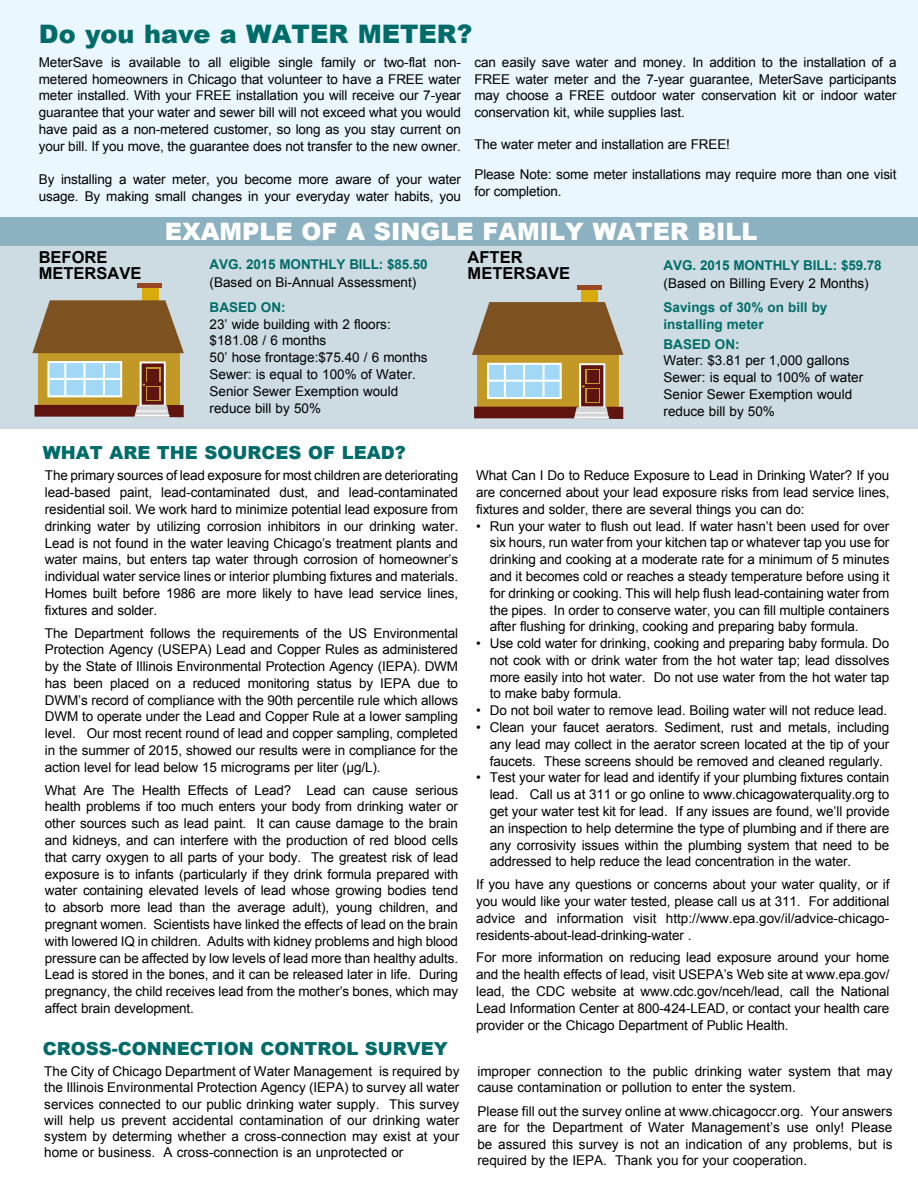
<style>
.page{position:relative;width:918px;height:1188px;background:#fff}
.page>*{position:absolute;margin:0;border:0;box-sizing:border-box;transform-origin:0 0}
.t1{font:900 25.5px "Arial";color:#006c69}
.t2{font:900 24px "Arial";color:#fff}
.t3{font:900 18px "Arial";color:#006c69}
.t4{font:700 16.5px/16.5px "Arial";color:#000}
.t5{font:13.5px/16.8px "Arial";letter-spacing:-.01em;color:#000;text-align:justify}
.t6{font:700 13.5px/16.8px "Arial";color:#006c69}
</style>
<div class="page">
<div style="left:0;top:0;width:918px;height:255px;background:#eaf7ff"></div>
<div style="left:0;top:242px;width:918px;height:187px;background:#cddbe2"></div>
<div style="left:0;top:218px;width:918px;height:28px;background:#8cb2c2"></div>
<div style="left:38px;top:342px;width:142px;height:63px;background:#c29926"></div>
<div style="left:142px;top:288px;width:17px;height:12px;background:#d8aa0b"></div>
<div style="left:138px;top:283px;width:24px;height:5px;background:#994722"></div>
<svg style="left:32px;top:300px;width:152px;height:53px;background:#88653b"></svg>
<div style="left:38px;top:341px;width:142px;height:6px;background:#7d5220"></div>
<svg style="left:35px;top:361px;width:149px;height:57px"></svg>
<hr style="left:64px;top:362px;width:2px;height:33px;background:#fff">
<hr style="left:83px;top:362px;width:3px;height:33px;background:#fff">
<hr style="left:103px;top:362px;width:2px;height:33px;background:#fff">
<hr style="left:49px;top:378px;width:73px;height:2px;background:#fff">
<div style="left:478px;top:344px;width:141px;height:63px;background:#c29926"></div>
<div style="left:581px;top:290px;width:17px;height:12px;background:#d8aa0b"></div>
<div style="left:577px;top:285px;width:25px;height:5px;background:#994722"></div>
<svg style="left:472px;top:302px;width:151px;height:53px;background:#876439"></svg>
<div style="left:477px;top:343px;width:143px;height:6px;background:#7d5220"></div>
<svg style="left:474px;top:362px;width:149px;height:58px"></svg>
<hr style="left:504px;top:364px;width:2px;height:33px;background:#fff">
<hr style="left:523px;top:364px;width:2px;height:33px;background:#fff">
<hr style="left:542px;top:364px;width:3px;height:33px;background:#fff">
<hr style="left:489px;top:380px;width:72px;height:2px;background:#fff">
<h1 class="t1" style="left:39px;top:15px;width:435px">Do you have a WATER METER?</h1>
<p class="t5" style="left:39px;top:54px;width:424px">MeterSave is available to all eligible single family or two-flat non&shy;metered homeowners in Chicago that volunteer to have a FREE water meter installed. With your FREE installation you will receive our 7-year guarantee that your water and sewer bill will not exceed what you would have paid as a non-metered customer, so long as you stay current on your bill. If you move, the guarantee does not transfer to the new owner.</p>
<p class="t5" style="left:39px;top:171px;width:424px">By installing a water meter, you become more aware of your water usage. By making small changes in your everyday water habits, you</p>
<p class="t5" style="left:474px;top:54px;width:424px">can easily save water and money. In addition to the installation of a FREE water meter and the 7-year guarantee, MeterSave participants may choose a FREE outdoor water conservation kit or indoor water conservation kit, while supplies last.</p>
<p class="t5" style="left:474px;top:136px;width:257px">The water meter and installation are FREE!</p>
<p class="t5" style="left:474px;top:166px;width:424px">Please Note: some meter installations may require more than one visit for completion.</p>
<h2 class="t2" style="left:165px;top:214px;width:594px">EXAMPLE OF A SINGLE FAMILY WATER BILL</h2>
<p class="t4" style="left:39px;top:249px;width:104px">BEFORE<br>METERSAVE</p>
<p class="t4" style="left:468px;top:249px;width:104px">AFTER<br>METERSAVE</p>
<p class="t6" style="left:664px;top:257px;width:220px">AVG. 2015 MONTHLY BILL: $59.78</p>
<p class="t5" style="left:664px;top:275px;width:207px">(Based on Billing Every 2 Months)</p>
<p class="t6" style="left:664px;top:299px;width:165px">Savings of 30% on bill by installing meter</p>
<p class="t6" style="left:664px;top:336px;width:78px">BASED ON:</p>
<p class="t5" style="left:664px;top:352px;width:201px;text-align:left">Water: $3.81 per 1,000 gallons<br>Sewer: is equal to 100% of water<br>Senior Sewer Exemption would reduce bill by 50%</p>
<p class="t6" style="left:210px;top:257px;width:220px">AVG. 2015 MONTHLY BILL: $85.50</p>
<p class="t5" style="left:210px;top:274px;width:208px">(Based on Bi-Annual Assessment)</p>
<p class="t6" style="left:210px;top:299px;width:78px">BASED ON:</p>
<p class="t5" style="left:210px;top:316px;width:220px;text-align:left">23’ wide building with 2 floors: $181.08 / 6 months<br>50’ hose frontage:$75.40 / 6 months<br>Sewer: is equal to 100% of Water.<br>Senior Sewer Exemption would reduce bill by 50%</p>
<h3 class="t3" style="left:43px;top:439px;width:364px">WHAT ARE THE SOURCES OF LEAD?</h3>
<p class="t5" style="left:45px;top:467px;width:415px">The primary sources of lead exposure for most children are deteriorating lead-based paint, lead-contaminated dust, and lead-contaminated residential soil. We work hard to minimize potential lead exposure from drinking water by utilizing corrosion inhibitors in our drinking water.<br>Lead is not found in the water leaving Chicago’s treatment plants and water mains, but enters tap water through corrosion of homeowner’s individual water service lines or interior plumbing fixtures and materials.<br>Homes built before 1986 are more likely to have lead service lines, fixtures and solder.</p>
<p class="t5" style="left:45px;top:625px;width:415px">The Department follows the requirements of the US Environmental Protection Agency (USEPA) Lead and Copper Rules as administered by the State of Illinois Environmental Protection Agency (IEPA). DWM has been placed on a reduced monitoring status by IEPA due to DWM’s record of compliance with the 90th percentile rule which allows DWM to operate under the Lead and Copper Rule at a lower sampling level. Our most recent round of lead and copper sampling, completed in the summer of 2015, showed our results were in compliance for the action level for lead below 15 micrograms per liter (µg/L).</p>
<p class="t5" style="left:45px;top:782px;width:415px">What Are The Health Effects of Lead? Lead can cause serious health problems if too much enters your body from drinking water or other sources such as lead paint. It can cause damage to the brain and kidneys, and can interfere with the production of red blood cells that carry oxygen to all parts of your body. The greatest risk of lead exposure is to infants (particularly if they drink formula prepared with water containing elevated levels of lead whose growing bodies tend to absorb more lead than the average adult), young children, and pregnant women. Scientists have linked the effects of lead on the brain with lowered IQ in children. Adults with kidney problems and high blood pressure can be affected by low levels of lead more than healthy adults.<br>Lead is stored in the bones, and it can be released later in life. During pregnancy, the child receives lead from the mother’s bones, which may affect brain development.</p>
<h3 class="t3" style="left:43px;top:1036px;width:407px">CROSS-CONNECTION CONTROL SURVEY</h3>
<p class="t5" style="left:476px;top:467px;width:415px">What Can I Do to Reduce Exposure to Lead in Drinking Water? If you are concerned about your lead exposure risks from lead service lines, fixtures and solder, there are several things you can do:</p>
<p class="t5" style="left:490px;top:518px;width:401px;text-indent:-13px">• Run your water to flush out lead. If water hasn’t been used for over six hours, run water from your kitchen tap or whatever tap you use for drinking and cooking at a moderate rate for a minimum of 5 minutes and it becomes cold or reaches a steady temperature before using it for drinking or cooking. This will help flush lead-containing water from the pipes. In order to conserve water, you can fill multiple containers after flushing for drinking, cooking and preparing baby formula.</p>
<p class="t5" style="left:490px;top:635px;width:401px;text-indent:-14px">• Use cold water for drinking, cooking and preparing baby formula. Do not cook with or drink water from the hot water tap; lead dissolves more easily into hot water. Do not use water from the hot water tap to make baby formula.</p>
<p class="t5" style="left:476px;top:702px;width:413px">• Do not boil water to remove lead. Boiling water will not reduce lead.</p>
<p class="t5" style="left:490px;top:719px;width:401px;text-indent:-14px">• Clean your faucet aerators. Sediment, rust and metals, including any lead may collect in the aerator screen located at the tip of your faucets. These screens should be removed and cleaned regularly.</p>
<p class="t5" style="left:490px;top:769px;width:401px;text-indent:-14px">• Test your water for lead and identify if your plumbing fixtures contain lead. Call us at 311 or go online to www.chicagowaterquality.org to get your water test kit for lead. If any issues are found, we’ll provide an inspection to help determine the type of plumbing and if there are any corrosivity issues within the plumbing system that need to be addressed to help reduce the lead concentration in the water.</p>
<p class="t5" style="left:476px;top:876px;width:415px">If you have any questions or concerns about your water quality, or if you would like your water tested, please call us at 311. For additional advice and information visit http://www.epa.gov/il/advice-chicago&shy;residents-about-lead-drinking-water .</p>
<p class="t5" style="left:476px;top:949px;width:415px">For more information on reducing lead exposure around your home and the health effects of lead, visit USEPA’s Web site at www.epa.gov/ lead, the CDC website at www.cdc.gov/nceh/lead, call the National Lead Information Center at 800-424-LEAD, or contact your health care provider or the Chicago Department of Public Health.</p>
<p class="t5" style="left:44px;top:1064px;width:417px;line-height:16.2px">The City of Chicago Department of Water Management is required by the Illinois Environmental Protection Agency (IEPA) to survey all water services connected to our public drinking water supply. This survey will help us prevent accidental contamination of our drinking water system by determing whether a cross-connection may exist at your home or business. A cross-connection is an unprotected or</p>
<p class="t5" style="left:477px;top:1064px;width:417px;line-height:16.2px">improper connection to the public drinking water system that may cause contamination or pollution to enter the system.</p>
<p class="t5" style="left:477px;top:1103px;width:417px;line-height:16.2px">Please fill out the survey online at www.chicagoccr.org. Your answers are for the Department of Water Management’s use only! Please be assured this survey is not an indication of any problems, but is required by the IEPA. Thank you for your cooperation.</p>
</div>
